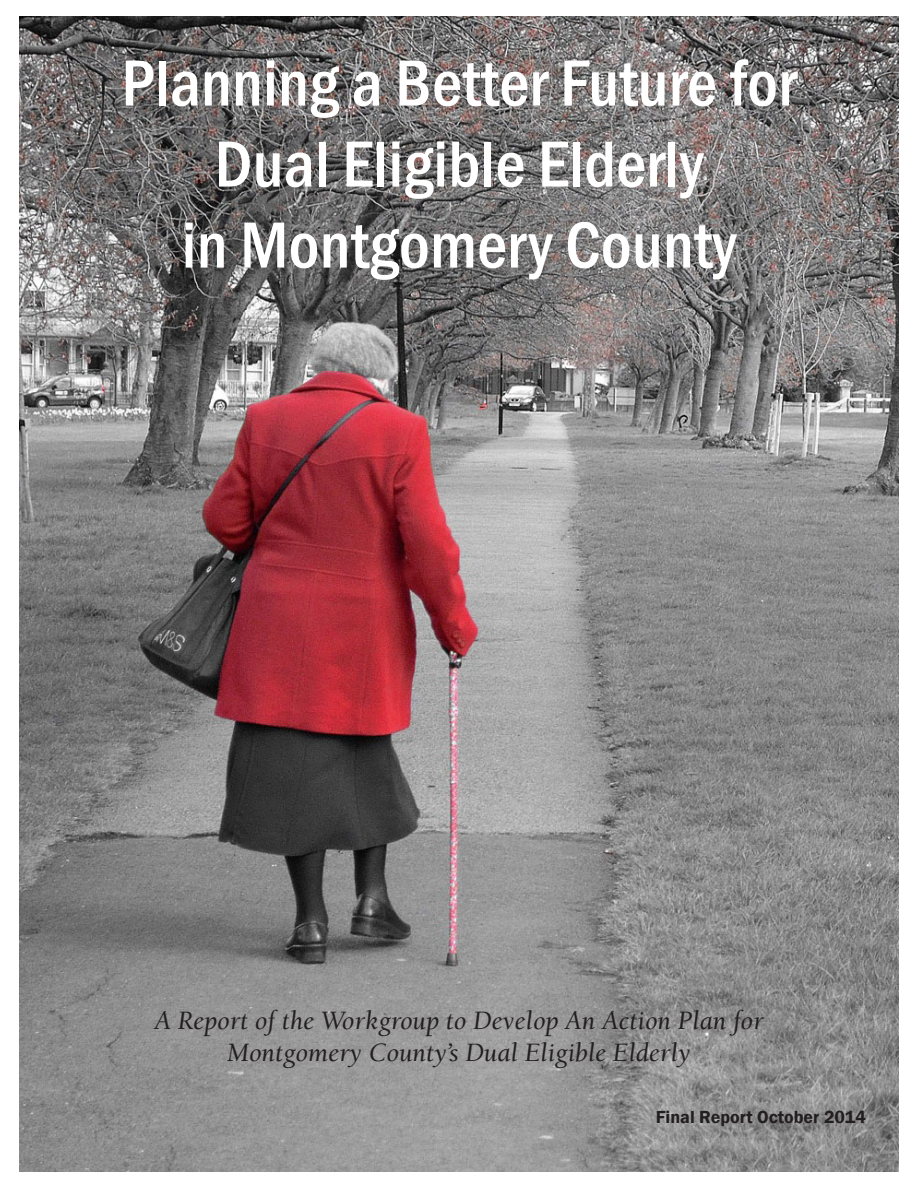
<style>
.page{position:relative;width:918px;height:1188px;background:#fff}
.page>*{position:absolute;margin:0;border:0;box-sizing:border-box;transform-origin:0 0}
.cover_title{font:500 condensed 67.5px/81px "Franklin Gothic";color:#fff;text-align:center}
.cover_tag{font:italic 27px/32.4px "Berkeley LT";color:#231f20;text-align:center}
.cover_tag-2{font:600 18px "Franklin Gothic";color:#231f20}
</style>
<div class="page">
<img style="left:19px;top:17px;width:880px;height:1154px">
<p class="cover_title" style="left:121px;top:42px;width:677px">Planning a Better Future for<br>Dual Eligible Elderly<br>in Montgomery County</p>
<p class="cover_tag" style="left:154px;top:1005px;width:611px">A Report of the Workgroup to Develop An Action Plan for<br>Montgomery County’s Dual Eligible Elderly</p>
<p class="cover_tag-2" style="left:656px;top:1106px;width:212px">Final Report October 2014</p>
</div>
